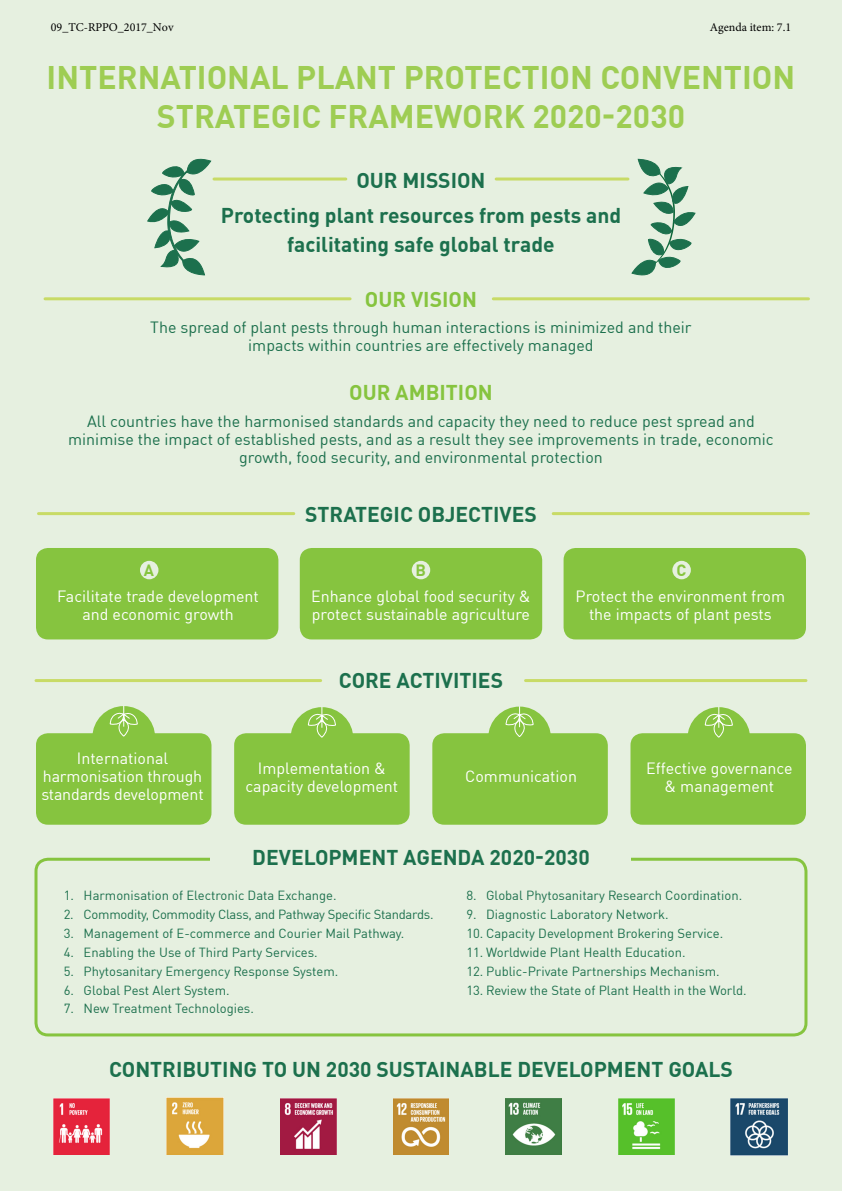
<style>
.page{position:relative;width:842px;height:1191px;background:#e6f0e0}
.page>*{position:absolute;margin:0;border:0;box-sizing:border-box;transform-origin:0 0}
.t1{font:700 32px "DIN";color:#9ecd53}
.heading_dark_green{font:700 21px "DIN";color:#1c704d}
.vision_text{font:700 21px/29px "DIN";color:#1c704d;text-align:center}
.heading{font:700 21px "DIN";color:#86c43f}
.vision_text-2{font:16px/18px "DIN";color:#1c704d;text-align:center}
.strategic_text{font:16px/18px "DIN";color:#fff;text-align:center}
.strategic_text-2{font:700 16px "DIN";color:#86c43f}
.t2{font:13px "DIN";color:#1c704d}
.t3{font:13px "DIN";letter-spacing:-.02em;color:#1c704d}
.t4{font:12px "Minion Pro";color:#000}
</style>
<div class="page">
<div style="left:36px;top:548px;width:242px;height:91px;background:#86c43f;border-radius:12px"></div>
<div style="left:300px;top:548px;width:242px;height:91px;background:#86c43f;border-radius:12px"></div>
<div style="left:564px;top:548px;width:242px;height:91px;background:#86c43f;border-radius:12px"></div>
<div style="left:36px;top:733px;width:175px;height:91px;background:#86c43f;border-radius:12px"></div>
<div style="left:234px;top:733px;width:176px;height:91px;background:#86c43f;border-radius:12px"></div>
<div style="left:432px;top:733px;width:176px;height:91px;background:#86c43f;border-radius:12px"></div>
<div style="left:630px;top:733px;width:176px;height:91px;background:#86c43f;border-radius:12px"></div>
<div style="left:92px;top:706px;width:63px;height:63px;background:#86c43f;border-radius:50%"></div>
<div style="left:34px;top:857px;width:773px;height:179px;border:3px solid #86c43f;border-radius:12px"></div>
<div style="left:211px;top:849px;width:420px;height:24px;background:#e6f0e0"></div>
<hr style="left:36px;top:679px;width:285px;height:3px;background:#c8db66">
<hr style="left:525px;top:679px;width:281px;height:3px;background:#c8db66">
<hr style="left:38px;top:512px;width:256px;height:3px;background:#c8db66">
<hr style="left:553px;top:512px;width:255px;height:3px;background:#c8db66">
<div style="left:140px;top:561px;width:18px;height:18px;background:#e6f0e0;border-radius:50%"></div>
<div style="left:412px;top:561px;width:18px;height:18px;background:#e6f0e0;border-radius:50%"></div>
<div style="left:672px;top:561px;width:19px;height:18px;background:#e6f0e0;border-radius:50%"></div>
<hr style="left:45px;top:297px;width:305px;height:3px;background:#c8db66">
<hr style="left:493px;top:297px;width:315px;height:3px;background:#c8db66">
<img style="left:53px;top:1098px;width:57px;height:57px">
<img style="left:281px;top:1098px;width:56px;height:57px">
<img style="left:393px;top:1098px;width:55px;height:57px">
<img style="left:505px;top:1098px;width:56px;height:57px">
<img style="left:618px;top:1098px;width:57px;height:57px">
<img style="left:731px;top:1098px;width:56px;height:57px">
<img style="left:166px;top:1097px;width:57px;height:58px">
<svg style="left:147px;top:158px;width:65px;height:118px"></svg>
<svg style="left:631px;top:159px;width:65px;height:117px"></svg>
<hr style="left:496px;top:177px;width:132px;height:3px;background:#c8db66">
<hr style="left:214px;top:177px;width:132px;height:3px;background:#c8db66">
<svg style="left:109px;top:706px;width:29px;height:31px"></svg>
<div style="left:290px;top:707px;width:63px;height:63px;background:#86c43f;border-radius:50%"></div>
<svg style="left:307px;top:707px;width:29px;height:31px"></svg>
<div style="left:488px;top:706px;width:63px;height:63px;background:#86c43f;border-radius:50%"></div>
<svg style="left:505px;top:706px;width:29px;height:31px"></svg>
<div style="left:687px;top:707px;width:63px;height:63px;background:#86c43f;border-radius:50%"></div>
<svg style="left:704px;top:707px;width:29px;height:31px"></svg>
<p class="t4" style="left:51px;top:19px;width:124px">09_TC-RPPO_2017_Nov</p>
<p class="t4" style="left:710px;top:19px;width:83px">Agenda item: 7.1</p>
<p class="t1" style="left:47px;top:57px;width:750px">INTERNATIONAL PLANT PROTECTION CONVENTION</p>
<p class="t1" style="left:157px;top:96px;width:530px">STRATEGIC FRAMEWORK 2020-2030</p>
<p class="heading_dark_green" style="left:356px;top:166px;width:131px">OUR MISSION</p>
<p class="vision_text" style="left:221px;top:200px;width:402px">Protecting plant resources from pests and facilitating safe global trade</p>
<p class="heading" style="left:365px;top:285px;width:114px">OUR VISION</p>
<p class="vision_text-2" style="left:150px;top:317px;width:543px">The spread of plant pests through human interactions is minimized and their impacts within countries are effectively managed</p>
<p class="heading" style="left:349px;top:379px;width:145px">OUR AMBITION</p>
<p class="vision_text-2" style="left:68px;top:412px;width:707px">All countries have the harmonised standards and capacity they need to reduce pest spread and minimise the impact of established pests, and as a result they see improvements in trade, economic growth, food security, and environmental protection</p>
<p class="heading_dark_green" style="left:305px;top:500px;width:233px">STRATEGIC OBJECTIVES</p>
<p class="strategic_text-2" style="left:144px;top:559px;width:12px">A</p>
<p class="strategic_text-2" style="left:416px;top:559px;width:12px">B</p>
<p class="strategic_text-2" style="left:676px;top:559px;width:11px">C</p>
<p class="strategic_text" style="left:57px;top:586px;width:203px">Facilitate trade development and economic growth</p>
<p class="strategic_text" style="left:311px;top:586px;width:221px;text-align:left">Enhance global food security &amp; protect sustainable agriculture</p>
<p class="strategic_text" style="left:576px;top:586px;width:211px">Protect the environment from the impacts of plant pests</p>
<p class="strategic_text" style="left:41px;top:749px;width:164px">International harmonisation through standards development</p>
<p class="heading_dark_green" style="left:339px;top:667px;width:166px">CORE ACTIVITIES</p>
<p class="strategic_text" style="left:246px;top:758px;width:154px">Implementation &amp; capacity development</p>
<p class="strategic_text" style="left:465px;top:767px;width:113px">Communication</p>
<p class="strategic_text" style="left:646px;top:758px;width:148px">Effective governance &amp; management</p>
<p class="heading_dark_green" style="left:252px;top:844px;width:339px">DEVELOPMENT AGENDA 2020-2030</p>
<p class="t2" style="left:64px;top:887px;width:274px">1. Harmonisation of Electronic Data Exchange.</p>
<p class="t3" style="left:64px;top:906px;width:371px">2. Commodity, Commodity Class, and Pathway Specific Standards.</p>
<p class="t2" style="left:64px;top:925px;width:342px">3. Management of E-commerce and Courier Mail Pathway.</p>
<p class="t2" style="left:64px;top:944px;width:255px">4. Enabling the Use of Third Party Services.</p>
<p class="t2" style="left:64px;top:962px;width:276px">5. Phytosanitary Emergency Response System.</p>
<p class="t2" style="left:64px;top:981px;width:167px">6. Global Pest Alert System.</p>
<p class="t2" style="left:64px;top:1000px;width:192px">7. New Treatment Technologies.</p>
<p class="t2" style="left:466px;top:887px;width:277px">8. Global Phytosanitary Research Coordination.</p>
<p class="t2" style="left:466px;top:906px;width:204px">9. Diagnostic Laboratory Network.</p>
<p class="t2" style="left:466px;top:925px;width:258px">10. Capacity Development Brokering Service.</p>
<p class="t2" style="left:466px;top:944px;width:221px">11. Worldwide Plant Health Education.</p>
<p class="t2" style="left:466px;top:962px;width:255px">12. Public-Private Partnerships Mechanism.</p>
<p class="t2" style="left:466px;top:981px;width:282px">13. Review the State of Plant Health in the World.</p>
<p class="heading_dark_green" style="left:109px;top:1056px;width:625px">CONTRIBUTING TO UN 2030 SUSTAINABLE DEVELOPMENT GOALS</p>
</div>
